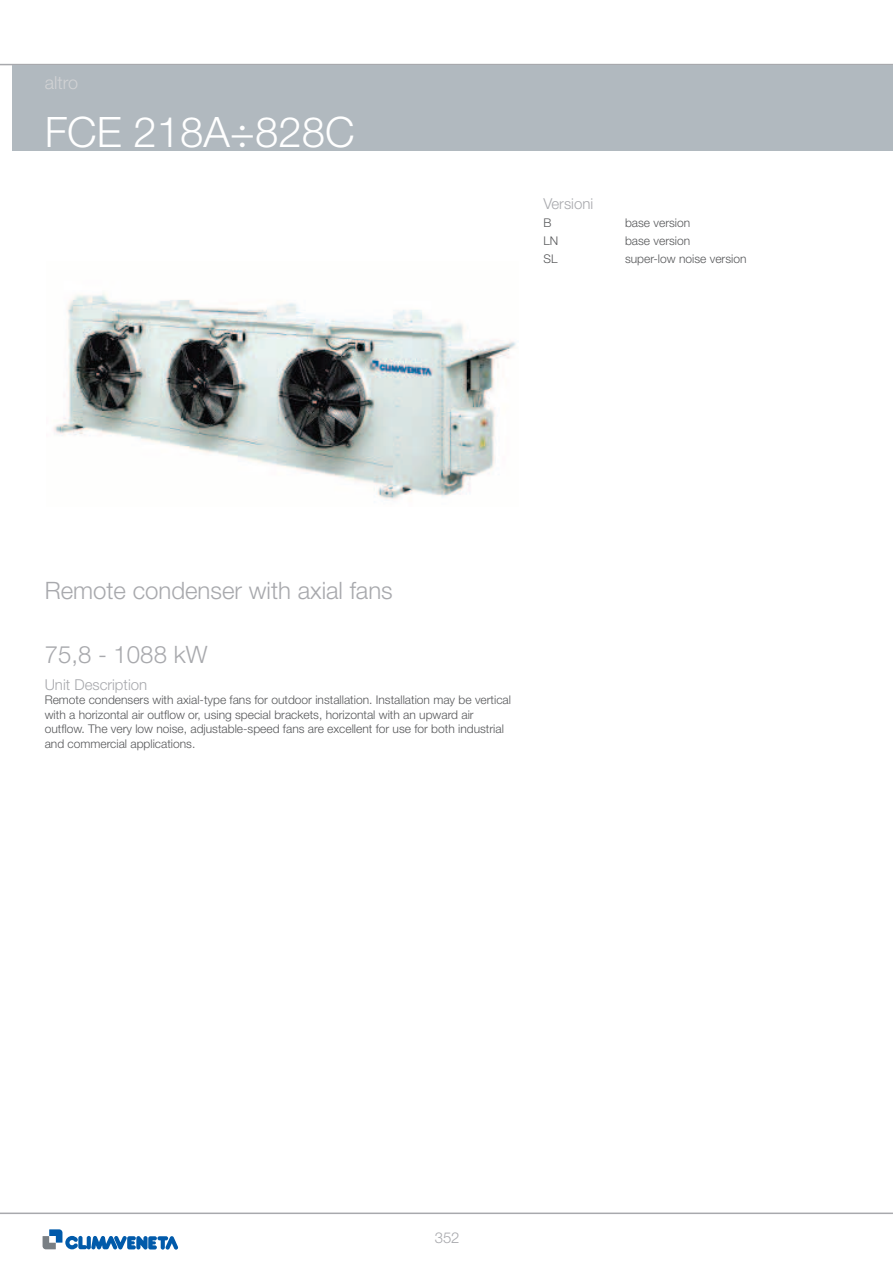
<style>
.page{position:relative;width:893px;height:1263px;background:#fff}
.page>*{position:absolute;margin:0;border:0;box-sizing:border-box;transform-origin:0 0}
.t1{font:300 42px "Helvetica Neue";color:#fff}
.t2{font:300 24px "Helvetica Neue";color:#a8a9ad}
.t3{font:300 18px "Helvetica Neue";color:#d1d2d4}
.t4{font:300 15px "Helvetica Neue";color:#a8a9ad}
.t5{font:300 12px/14.4px "Helvetica Neue";color:#57585a}
</style>
<div class="page">
<hr style="left:0;top:64px;width:893px;height:1px;background:#a8a9ad">
<hr style="left:0;top:1212px;width:893px;height:2px;background:#a8a9ad">
<div style="left:13px;top:66px;width:880px;height:85px;background:#b1b9bf"></div>
<svg style="left:43px;top:1229px;width:135px;height:21px"></svg>
<img style="left:53px;top:293px;width:463px;height:208px">
<h3 class="t3" style="left:45px;top:76px;width:35px">altro</h3>
<h1 class="t1" style="left:45px;top:117px;width:312px">FCE 218A÷828C</h1>
<p class="t4" style="left:543px;top:198px;width:51px">Versioni</p>
<p class="t5" style="left:543px;top:217px;width:10px">B</p>
<p class="t5" style="left:625px;top:217px;width:67px">base version</p>
<p class="t5" style="left:543px;top:235px;width:16px">LN</p>
<p class="t5" style="left:625px;top:235px;width:67px">base version</p>
<p class="t5" style="left:543px;top:253px;width:16px">SL</p>
<p class="t5" style="left:625px;top:253px;width:123px">super-low noise version</p>
<h2 class="t2" style="left:45px;top:582px;width:350px">Remote condenser with axial fans</h2>
<h2 class="t2" style="left:45px;top:646px;width:164px">75,8 - 1088 kW</h2>
<p class="t5" style="left:45px;top:694px;width:468px">Remote condensers with axial-type fans for outdoor installation. Installation may be vertical with a horizontal air outflow or, using special brackets, horizontal with an upward air outflow. The very low noise, adjustable-speed fans are excellent for use for both industrial and commercial applications.</p>
<p class="t4" style="left:45px;top:679px;width:104px">Unit Description</p>
<p class="t4" style="left:435px;top:1232px;width:26px">352</p>
</div>
